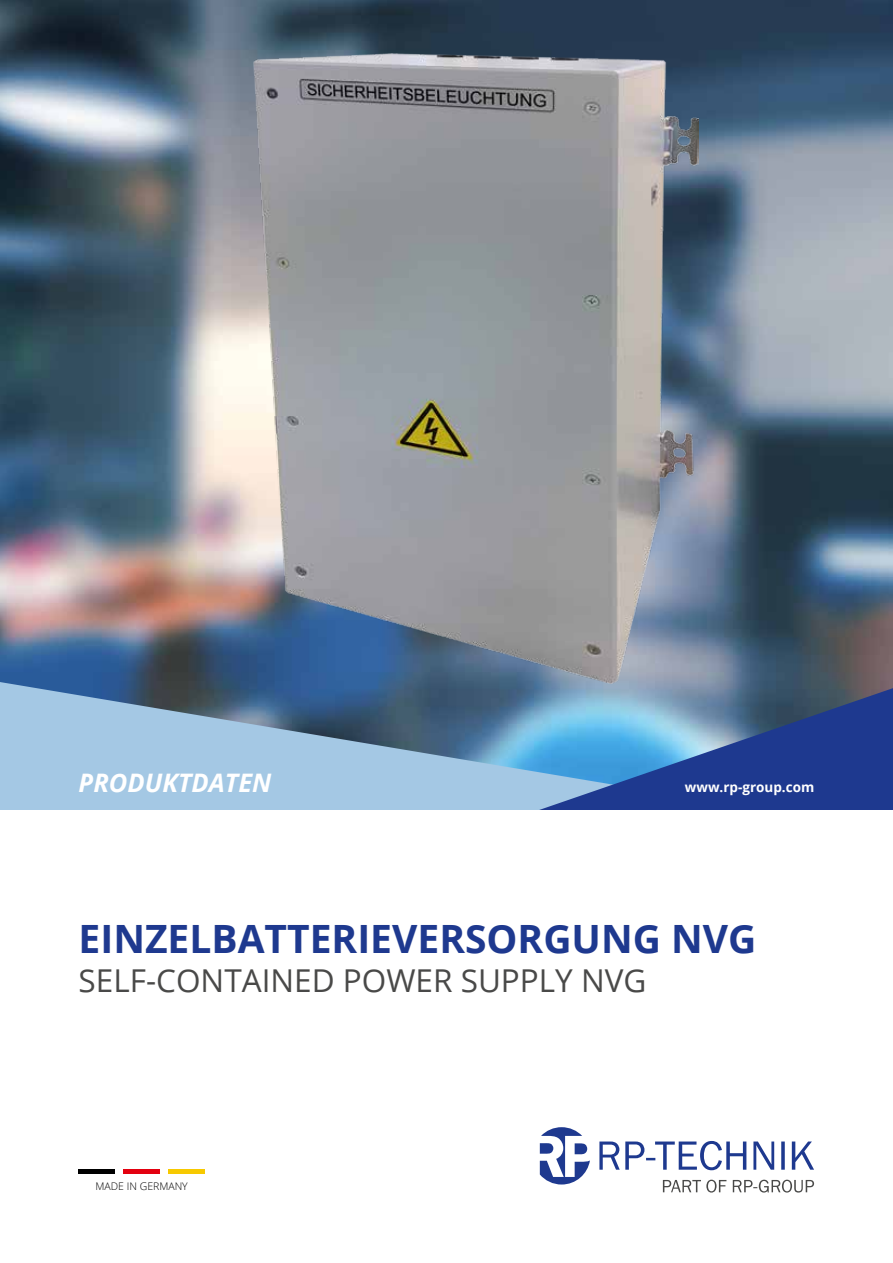
<style>
.page{position:relative;width:893px;height:1263px;background:#fff}
.page>*{position:absolute;margin:0;border:0;box-sizing:border-box;transform-origin:0 0}
.t1{font:700 39px "Open Sans";color:#1e398f}
.t2{font:31.5px "Open Sans";color:#494948}
.t3{font:italic 700 25.5px "Open Sans";color:#fff}
.t4{font:700 13.5px "Open Sans";color:#fff}
.t5{font:300 10.5px "Open Sans";color:#000}
</style>
<div class="page">
<svg style="left:540px;top:1127px;width:50px;height:57px"></svg>
<svg style="left:599px;top:1141px;width:215px;height:29px"></svg>
<svg style="left:663px;top:1180px;width:151px;height:12px"></svg>
<img style="left:0;top:0;width:893px;height:688px">
<svg style="left:0;top:682px;width:631px;height:128px;fill:#a4c8e4"></svg>
<svg style="left:532px;top:688px;width:361px;height:122px"></svg>
<img style="left:254px;top:53px;width:445px;height:631px">
<div style="left:79px;top:1169px;width:36px;height:5px;background:#000"></div>
<div style="left:123px;top:1169px;width:37px;height:5px;background:#e3000f"></div>
<div style="left:168px;top:1169px;width:37px;height:5px;background:#f7c900"></div>
<p class="t3" style="left:79px;top:765px;width:194px">PRODUKTDATEN</p>
<p class="t4" style="left:685px;top:778px;width:131px">www.rp-group.com</p>
<p class="t1" style="left:79px;top:911px;width:679px">EINZELBATTERIEVERSORGUNG NVG</p>
<p class="t2" style="left:79px;top:958px;width:569px">SELF-CONTAINED POWER SUPPLY NVG</p>
<p class="t5" style="left:96px;top:1179px;width:94px">MADE IN GERMANY</p>
</div>
